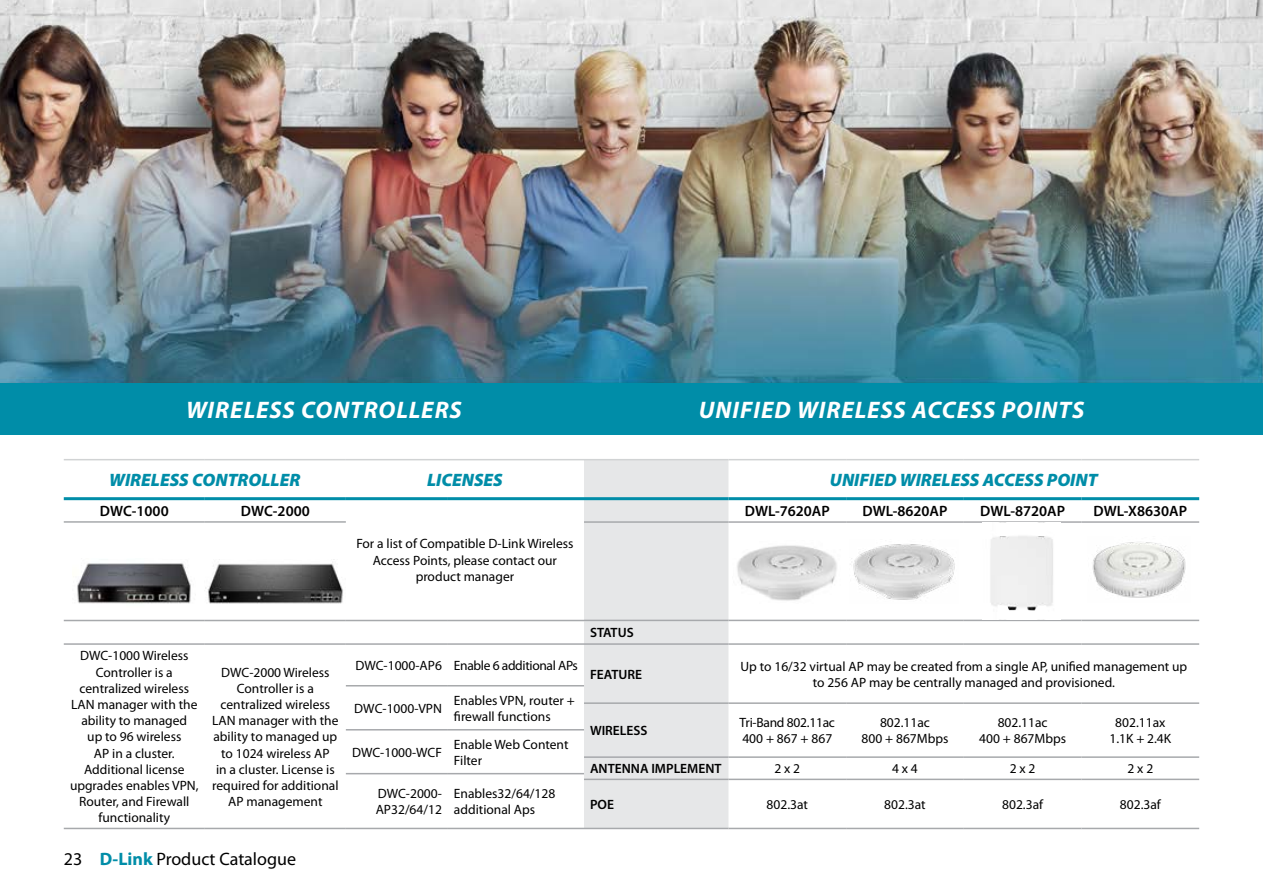
<style>
.page{position:relative;width:1263px;height:893px;background:#fff}
.page>*{position:absolute;margin:0;border:0;box-sizing:border-box;transform-origin:0 0}
.t1{font:italic 700 24px "Myriad Pro";letter-spacing:.04em;color:#fff}
.t2{font:italic 900 18px "Myriad Pro";color:#008da8}
.t3{font:18px "Myriad Pro";color:#000}
.t4{font:600 15px "Myriad Pro";color:#000}
.t5{font:13.5px/16.2px "Myriad Pro";color:#000;text-align:center}
.t6{font:600 13.5px "Myriad Pro";color:#000}
.t7{font:13.5px "Myriad Pro";letter-spacing:-.025em;color:#000}
.t8{font:13.5px/16.2px "Myriad Pro";letter-spacing:-.02em;color:#000}
.s1{font-weight:700;color:#008da8}
</style>
<div class="page">
<img style="left:0;top:0;width:1263px;height:383px">
<div style="left:0;top:383px;width:1263px;height:51px;background:#008da8"></div>
<div style="left:584px;top:460px;width:144px;height:368px;background:#e6e7e8"></div>
<hr style="left:584px;top:521px;width:144px;height:2px;background:#a7a9ac">
<hr style="left:728px;top:521px;width:118px;height:2px;background:#a7a9ac">
<hr style="left:846px;top:521px;width:118px;height:2px;background:#a7a9ac">
<hr style="left:964px;top:521px;width:117px;height:2px;background:#a7a9ac">
<hr style="left:1081px;top:521px;width:118px;height:2px;background:#a7a9ac">
<hr style="left:584px;top:620px;width:144px;height:1px;background:#a7a9ac">
<hr style="left:728px;top:620px;width:118px;height:1px;background:#a7a9ac">
<hr style="left:846px;top:620px;width:118px;height:1px;background:#a7a9ac">
<hr style="left:964px;top:620px;width:117px;height:1px;background:#a7a9ac">
<hr style="left:1081px;top:620px;width:118px;height:1px;background:#a7a9ac">
<hr style="left:584px;top:643px;width:144px;height:2px;background:#a7a9ac">
<hr style="left:728px;top:643px;width:118px;height:2px;background:#a7a9ac">
<hr style="left:846px;top:643px;width:118px;height:2px;background:#a7a9ac">
<hr style="left:964px;top:643px;width:117px;height:2px;background:#a7a9ac">
<hr style="left:1081px;top:643px;width:118px;height:2px;background:#a7a9ac">
<hr style="left:584px;top:702px;width:144px;height:2px;background:#a7a9ac">
<hr style="left:728px;top:702px;width:118px;height:2px;background:#a7a9ac">
<hr style="left:846px;top:702px;width:118px;height:2px;background:#a7a9ac">
<hr style="left:964px;top:702px;width:117px;height:2px;background:#a7a9ac">
<hr style="left:1081px;top:702px;width:118px;height:2px;background:#a7a9ac">
<hr style="left:584px;top:756px;width:144px;height:2px;background:#a7a9ac">
<hr style="left:728px;top:756px;width:118px;height:2px;background:#a7a9ac">
<hr style="left:846px;top:756px;width:118px;height:2px;background:#a7a9ac">
<hr style="left:964px;top:756px;width:117px;height:2px;background:#a7a9ac">
<hr style="left:1081px;top:756px;width:118px;height:2px;background:#a7a9ac">
<hr style="left:584px;top:779px;width:144px;height:1px;background:#a7a9ac">
<hr style="left:728px;top:779px;width:118px;height:1px;background:#a7a9ac">
<hr style="left:846px;top:779px;width:118px;height:1px;background:#a7a9ac">
<hr style="left:964px;top:779px;width:117px;height:1px;background:#a7a9ac">
<hr style="left:1081px;top:779px;width:118px;height:1px;background:#a7a9ac">
<hr style="left:584px;top:828px;width:144px;height:1px;background:#a7a9ac">
<hr style="left:728px;top:828px;width:118px;height:1px;background:#a7a9ac">
<hr style="left:846px;top:828px;width:118px;height:1px;background:#a7a9ac">
<hr style="left:964px;top:828px;width:117px;height:1px;background:#a7a9ac">
<hr style="left:1081px;top:828px;width:118px;height:1px;background:#a7a9ac">
<hr style="left:584px;top:459px;width:144px;height:1px;background:#d1d3d4">
<hr style="left:728px;top:459px;width:118px;height:1px;background:#d1d3d4">
<hr style="left:846px;top:459px;width:118px;height:1px;background:#d1d3d4">
<hr style="left:964px;top:459px;width:117px;height:1px;background:#d1d3d4">
<hr style="left:1081px;top:459px;width:118px;height:1px;background:#d1d3d4">
<hr style="left:584px;top:497px;width:144px;height:3px;background:#008da8">
<hr style="left:728px;top:497px;width:118px;height:3px;background:#008da8">
<hr style="left:846px;top:497px;width:118px;height:3px;background:#008da8">
<hr style="left:964px;top:497px;width:117px;height:3px;background:#008da8">
<hr style="left:1081px;top:497px;width:118px;height:3px;background:#008da8">
<img style="left:737px;top:545px;width:100px;height:56px">
<img style="left:850px;top:544px;width:105px;height:56px">
<img style="left:1092px;top:542px;width:94px;height:56px">
<hr style="left:64px;top:521px;width:141px;height:2px;background:#a7a9ac">
<hr style="left:205px;top:521px;width:141px;height:2px;background:#a7a9ac">
<hr style="left:64px;top:620px;width:141px;height:1px;background:#a7a9ac">
<hr style="left:205px;top:620px;width:141px;height:1px;background:#a7a9ac">
<hr style="left:346px;top:620px;width:102px;height:1px;background:#a7a9ac">
<hr style="left:448px;top:620px;width:136px;height:1px;background:#a7a9ac">
<hr style="left:64px;top:643px;width:141px;height:2px;background:#a7a9ac">
<hr style="left:205px;top:643px;width:141px;height:2px;background:#a7a9ac">
<hr style="left:346px;top:643px;width:102px;height:2px;background:#a7a9ac">
<hr style="left:448px;top:643px;width:136px;height:2px;background:#a7a9ac">
<hr style="left:346px;top:685px;width:102px;height:1px;background:#a7a9ac">
<hr style="left:448px;top:685px;width:136px;height:1px;background:#a7a9ac">
<hr style="left:346px;top:729px;width:102px;height:1px;background:#a7a9ac">
<hr style="left:448px;top:729px;width:136px;height:1px;background:#a7a9ac">
<hr style="left:346px;top:773px;width:102px;height:1px;background:#a7a9ac">
<hr style="left:448px;top:773px;width:136px;height:1px;background:#a7a9ac">
<hr style="left:64px;top:828px;width:141px;height:1px;background:#a7a9ac">
<hr style="left:205px;top:828px;width:141px;height:1px;background:#a7a9ac">
<hr style="left:346px;top:828px;width:102px;height:1px;background:#a7a9ac">
<hr style="left:448px;top:828px;width:136px;height:1px;background:#a7a9ac">
<hr style="left:64px;top:459px;width:141px;height:1px;background:#d1d3d4">
<hr style="left:205px;top:459px;width:141px;height:1px;background:#d1d3d4">
<hr style="left:346px;top:459px;width:102px;height:1px;background:#d1d3d4">
<hr style="left:448px;top:459px;width:136px;height:1px;background:#d1d3d4">
<hr style="left:64px;top:497px;width:141px;height:3px;background:#008da8">
<hr style="left:205px;top:497px;width:141px;height:3px;background:#008da8">
<hr style="left:346px;top:497px;width:102px;height:3px;background:#008da8">
<hr style="left:448px;top:497px;width:136px;height:3px;background:#008da8">
<img style="left:77px;top:563px;width:114px;height:41px">
<img style="left:205px;top:559px;width:138px;height:45px">
<svg style="left:996px;top:605px;width:55px;height:15px"></svg>
<h1 class="t1" style="left:186px;top:394px;width:277px">WIRELESS CONTROLLERS</h1>
<h1 class="t1" style="left:699px;top:394px;width:387px">UNIFIED WIRELESS ACCESS POINTS</h1>
<h2 class="t2" style="left:109px;top:468px;width:193px">WIRELESS CONTROLLER</h2>
<h2 class="t2" style="left:427px;top:468px;width:77px">LICENSES</h2>
<p class="t4" style="left:100px;top:501px;width:70px">DWC-1000</p>
<p class="t4" style="left:241px;top:501px;width:70px">DWC-2000</p>
<p class="t5" style="left:356px;top:536px;width:219px">For a list of Compatible D-Link Wireless<br>Access Points, please contact our product manager</p>
<h2 class="t2" style="left:830px;top:468px;width:269px">UNIFIED WIRELESS ACCESS POINT</h2>
<p class="t4" style="left:745px;top:501px;width:87px">DWL-7620AP</p>
<p class="t4" style="left:862px;top:501px;width:87px">DWL-8620AP</p>
<p class="t4" style="left:980px;top:501px;width:87px">DWL-8720AP</p>
<p class="t4" style="left:1093px;top:501px;width:95px">DWL-X8630AP</p>
<p class="t5" style="left:70px;top:647px;width:130px">DWC-1000 Wireless<br>Controller is a centralized wireless<br>LAN manager with the ability to managed<br>up to 96 wireless<br>AP in a cluster.<br>Additional license upgrades enables VPN,<br>Router, and Firewall functionality</p>
<p class="t5" style="left:212px;top:664px;width:128px">DWC-2000 Wireless<br>Controller is a centralized wireless<br>LAN manager with the ability to managed up to 1024 wireless AP<br>in a cluster. License is required for additional<br>AP management</p>
<h2 class="t3" style="left:64px;top:848px;width:234px">23 <span class="s1">D-Link</span> Product Catalogue</h2>
<p class="t7" style="left:355px;top:657px;width:224px">DWC-1000-AP6 Enable 6 additional APs</p>
<p class="t5" style="left:354px;top:700px;width:89px">DWC-1000-VPN</p>
<p class="t5" style="left:454px;top:692px;width:122px;text-align:left">Enables VPN, router + firewall functions</p>
<p class="t5" style="left:352px;top:744px;width:91px">DWC-1000-WCF</p>
<p class="t5" style="left:454px;top:736px;width:116px;text-align:left">Enable Web Content<br>Filter</p>
<p class="t5" style="left:376px;top:785px;width:68px;text-align:left">DWC-2000-<br>AP32/64/12</p>
<p class="t5" style="left:454px;top:785px;width:103px;text-align:left">Enables32/64/128 additional Aps</p>
<p class="t6" style="left:590px;top:623px;width:45px">STATUS</p>
<p class="t6" style="left:590px;top:665px;width:54px">FEATURE</p>
<p class="t5" style="left:740px;top:658px;width:448px">Up to 16/32 virtual AP may be created from a single AP, unified management up to 256 AP may be centrally managed and provisioned.</p>
<p class="t6" style="left:590px;top:722px;width:59px">WIRELESS</p>
<p class="t8" style="left:740px;top:714px;width:97px">Tri-Band 802.11ac<br>400 + 867 + 867</p>
<p class="t5" style="left:861px;top:714px;width:88px">802.11ac<br>800 + 867Mbps</p>
<p class="t5" style="left:979px;top:714px;width:88px">802.11ac<br>400 + 867Mbps</p>
<p class="t5" style="left:1109px;top:714px;width:63px">802.11ax<br>1.1K + 2.4K</p>
<p class="t6" style="left:590px;top:760px;width:133px">ANTENNA IMPLEMENT</p>
<p class="t5" style="left:774px;top:760px;width:27px">2 x 2</p>
<p class="t5" style="left:892px;top:760px;width:27px">4 x 4</p>
<p class="t5" style="left:1010px;top:760px;width:27px">2 x 2</p>
<p class="t5" style="left:1127px;top:760px;width:27px">2 x 2</p>
<p class="t6" style="left:590px;top:796px;width:26px">POE</p>
<p class="t5" style="left:767px;top:796px;width:43px">802.3at</p>
<p class="t5" style="left:884px;top:796px;width:43px">802.3at</p>
<p class="t5" style="left:1002px;top:796px;width:42px">802.3af</p>
<p class="t5" style="left:1120px;top:796px;width:42px">802.3af</p>
</div>
